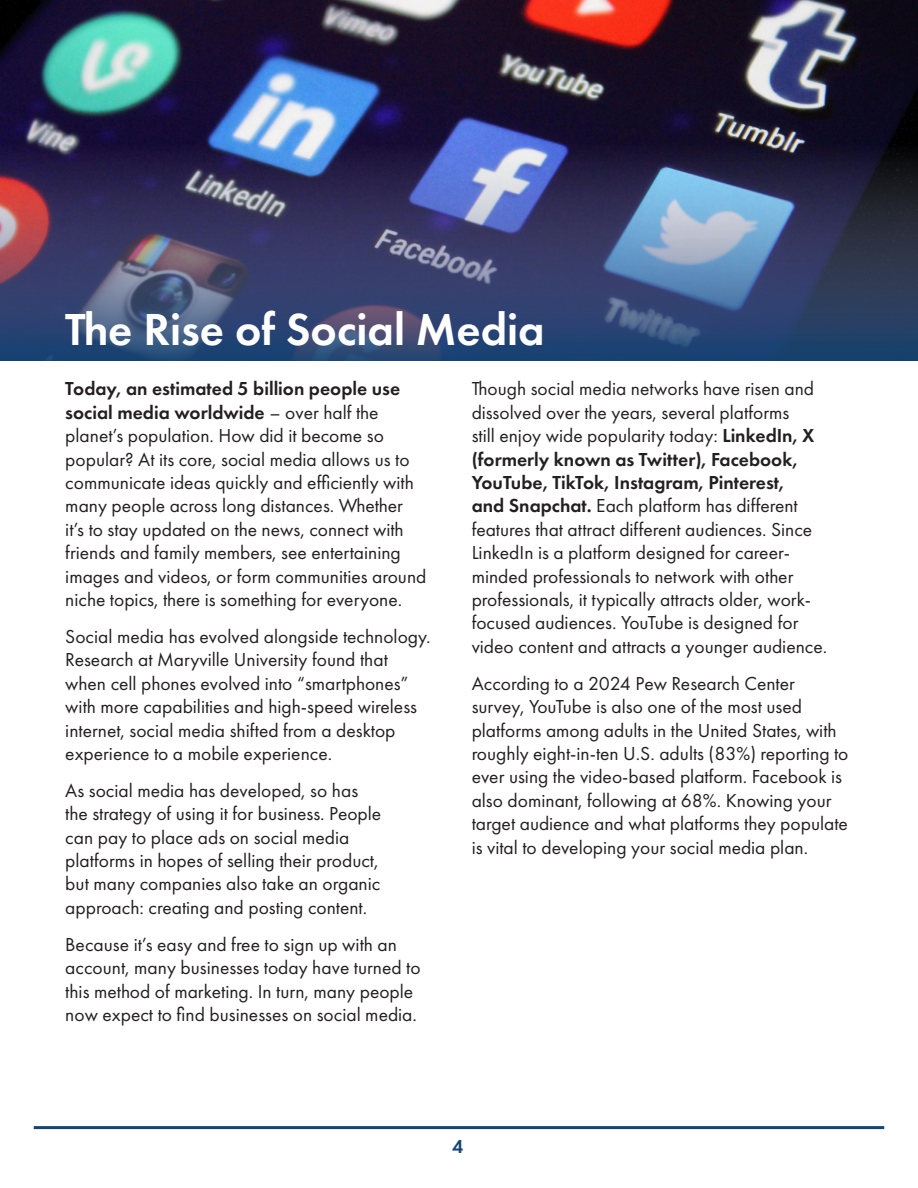
<style>
.page{position:relative;width:918px;height:1188px;background:#fff}
.page>*{position:absolute;margin:0;border:0;box-sizing:border-box;transform-origin:0 0}
.Paragraph_Style_1{font:600 46.5px "Futura PT";color:#fff}
.Paragraph_Style_1-2{font:19.5px/23.4px "Futura PT";color:#231f20}
.t1{font:600 19.5px "Futura PT";color:#164474}
.s1{font-weight:600}
</style>
<div class="page">
<hr style="left:34px;top:1126px;width:850px;height:3px;background:#164474">
<img style="left:0;top:0;width:918px;height:34px">
<img style="left:0;top:34px;width:917px;height:327px">
<svg style="left:917px;top:34px;width:1px;height:327px"></svg>
<p class="Paragraph_Style_1" style="left:65px;top:300px;width:481px">The Rise of Social Media</p>
<p class="Paragraph_Style_1-2" style="left:65px;top:377px;width:363px"><span class="s1">Today, an estimated 5 billion people use social media worldwide</span> – over half the planet’s population. How did it become so popular? At its core, social media allows us to communicate ideas quickly and efficiently with many people across long distances. Whether it’s to stay updated on the news, connect with friends and family members, see entertaining images and videos, or form communities around niche topics, there is something for everyone.</p>
<p class="Paragraph_Style_1-2" style="left:65px;top:625px;width:367px">Social media has evolved alongside technology.<br>Research at Maryville University found that when cell phones evolved into “smartphones” with more capabilities and high-speed wireless internet, social media shifted from a desktop experience to a mobile experience.</p>
<p class="Paragraph_Style_1-2" style="left:65px;top:779px;width:318px">As social media has developed, so has the strategy of using it for business. People can pay to place ads on social media platforms in hopes of selling their product, but many companies also take an organic approach: creating and posting content.</p>
<p class="Paragraph_Style_1-2" style="left:65px;top:932px;width:357px">Because it’s easy and free to sign up with an account, many businesses today have turned to this method of marketing. In turn, many people now expect to find businesses on social media.</p>
<p class="Paragraph_Style_1-2" style="left:472px;top:377px;width:357px">Though social media networks have risen and dissolved over the years, several platforms<br>still enjoy wide popularity today: <span class="s1">LinkedIn, X (formerly known as Twitter), Facebook, YouTube, TikTok, Instagram, Pinterest,<br>and Snapchat.</span> Each platform has different features that attract different audiences. Since LinkedIn is a platform designed for career&shy;minded professionals to network with other professionals, it typically attracts older, work&shy;focused audiences. YouTube is designed for video content and attracts a younger audience.</p>
<p class="Paragraph_Style_1-2" style="left:472px;top:671px;width:378px">According to a 2024 Pew Research Center survey, YouTube is also one of the most used platforms among adults in the United States, with roughly eight-in-ten U.S. adults (83%) reporting to ever using the video-based platform. Facebook is also dominant, following at 68%. Knowing your target audience and what platforms they populate is vital to developing your social media plan.</p>
<p class="t1" style="left:452px;top:1135px;width:13px">4</p>
</div>
